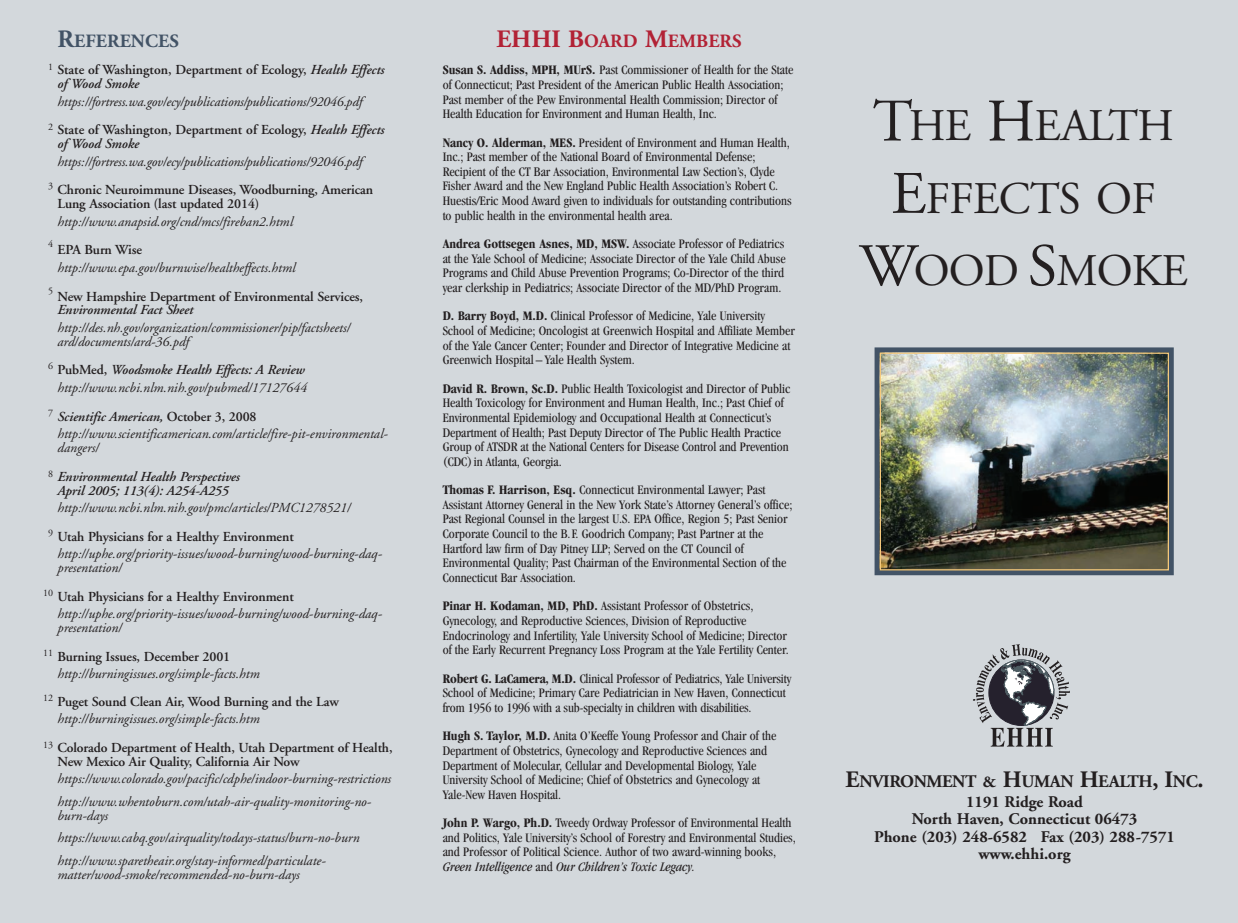
<style>
.page{position:relative;width:1238px;height:923px;background:#fff}
.page>*{position:absolute;margin:0;border:0;box-sizing:border-box;transform-origin:0 0}
.t1{font:45.12px/72.2px "Adobe Garamond";letter-spacing:-.015em;color:#231f20;text-align:center}
.t2{font:700 18.75px "Adobe Garamond";letter-spacing:.005em;color:#b22235}
.t3{font:700 18.75px "Adobe Garamond";letter-spacing:.005em;color:#425366}
.t4{font:700 17.62px "Adobe Garamond";letter-spacing:-.02em;color:#231f20}
.t5{font:700 16.25px/17.5px "Adobe Garamond";color:#231f20;text-align:center}
.t6{font:italic 13.75px/13.8px "Adobe Garamond";color:#231f20}
.t7{font:600 13.75px/13.8px "Adobe Garamond";letter-spacing:-.01em;color:#231f20}
.t8{font:italic 600 13.75px/13.8px "Adobe Garamond";letter-spacing:-.01em;color:#231f20}
.t9{font:condensed 13.5px/14.6px "Garamond";color:#231f20}
.t10{font:10px "Adobe Garamond";letter-spacing:-.015em;color:#231f20}
.s1{font-size:25px}
.s2{font-style:italic}
.s3{font-weight:600;font-style:normal}
.s4{font-weight:600}
.s5{font-weight:700}
.s6{font-size:60.25px}
.s7{font-size:23.5px}
.s8{font-size:16.5px}
</style>
<div class="page">
<div style="left:0;top:0;width:1238px;height:922px;background:#d3d8dc"></div>
<img style="left:881px;top:354px;width:286px;height:214px">
<div style="left:874px;top:347px;width:299px;height:228px;border:5px solid #425366"></div>
<svg style="left:973px;top:644px;width:96px;height:102px"></svg>
<div style="left:879px;top:352px;width:290px;height:218px;border:1px solid #f6ca7d"></div>
<h2 class="t3" style="left:58px;top:31px;width:123px"><span class="s1">R</span>EFERENCES</h2>
<p class="t7" style="left:58px;top:63px;width:328px">State of Washington, Department of Ecology, <span class="s2">Health Effects of Wood Smoke</span></p>
<p class="t6" style="left:58px;top:87px;width:328px;line-height:28.8px">https://fortress.wa.gov/ecy/publications/publications/92046.pdf<br><span class="s3">State of Washington, Department of Ecology,</span> <span class="s4">Health Effects</span></p>
<p class="t8" style="left:58px;top:137px;width:83px">of Wood Smoke</p>
<p class="t6" style="left:58px;top:155px;width:306px">https://fortress.wa.gov/ecy/publications/publications/92046.pdf</p>
<p class="t7" style="left:58px;top:183px;width:317px">Chronic Neuroimmune Diseases, Woodburning, American<br>Lung Association (last updated 2014)</p>
<p class="t6" style="left:58px;top:215px;width:237px">http://www.anapsid.org/cnd/mcs/fireban2.html</p>
<p class="t7" style="left:58px;top:243px;width:86px">EPA Burn Wise</p>
<p class="t6" style="left:58px;top:261px;width:239px">http://www.epa.gov/burnwise/healtheffects.html</p>
<p class="t7" style="left:58px;top:290px;width:307px">New Hampshire Department of Environmental Services,</p>
<p class="t8" style="left:58px;top:303px;width:137px">Environmental Fact Sheet</p>
<p class="t6" style="left:58px;top:321px;width:294px">http://des.nh.gov/organization/commissioner/pip/factsheets/ ard/documents/ard-36.pdf</p>
<p class="t6" style="left:58px;top:362px;width:251px;line-height:17.5px"><span class="s3">PubMed,</span> <span class="s4">Woodsmoke Health Effects: A Review </span>http://www.ncbi.nlm.nih.gov/pubmed/17127644</p>
<p class="t6" style="left:58px;top:408px;width:331px;line-height:17.5px"><span class="s4">Scientific American,</span> <span class="s3">October 3, 2008 </span>http://www.scientificamerican.com/article/fire-pit-environmental-</p>
<p class="t6" style="left:58px;top:441px;width:43px">dangers/</p>
<p class="t8" style="left:58px;top:470px;width:184px">Environmental Health Perspectives<br>April 2005; 113(4): A254-A255</p>
<p class="t6" style="left:58px;top:501px;width:294px">http://www.ncbi.nlm.nih.gov/pmc/articles/PMC1278521/</p>
<p class="t7" style="left:58px;top:530px;width:238px">Utah Physicians for a Healthy Environment</p>
<p class="t6" style="left:58px;top:547px;width:325px">http://uphe.org/priority-issues/wood-burning/wood-burning-daq&shy;presentation/</p>
<p class="t7" style="left:58px;top:590px;width:238px">Utah Physicians for a Healthy Environment</p>
<p class="t6" style="left:58px;top:607px;width:325px">http://uphe.org/priority-issues/wood-burning/wood-burning-daq&shy;presentation/</p>
<p class="t7" style="left:58px;top:650px;width:174px">Burning Issues, December 2001</p>
<p class="t6" style="left:58px;top:667px;width:204px">http://burningissues.org/simple-facts.htm</p>
<p class="t7" style="left:58px;top:695px;width:283px">Puget Sound Clean Air, Wood Burning and the Law</p>
<p class="t6" style="left:58px;top:712px;width:204px">http://burningissues.org/simple-facts.htm</p>
<p class="t7" style="left:58px;top:741px;width:336px">Colorado Department of Health, Utah Department of Health,<br>New Mexico Air Quality, California Air Now</p>
<p class="t6" style="left:58px;top:768px;width:335px;line-height:22.5px">https://www.colorado.gov/pacific/cdphe/indoor-burning-restrictions http://www.whentoburn.com/utah-air-quality-monitoring-no-</p>
<p class="t6" style="left:57px;top:804px;width:303px;line-height:22.5px">burn-days https://www.cabq.gov/airquality/todays-status/burn-no-burn http://www.sparetheair.org/stay-informed/particulate-</p>
<p class="t6" style="left:57px;top:867px;width:244px">matter/wood-smoke/recommended-no-burn-days</p>
<p class="t10" style="left:48px;top:61px;width:6px">1</p>
<p class="t10" style="left:48px;top:121px;width:6px">2</p>
<p class="t10" style="left:48px;top:180px;width:6px">3</p>
<p class="t10" style="left:48px;top:239px;width:6px">4</p>
<p class="t10" style="left:48px;top:285px;width:6px">5</p>
<p class="t10" style="left:48px;top:360px;width:6px">6</p>
<p class="t10" style="left:48px;top:407px;width:6px">7</p>
<p class="t10" style="left:48px;top:469px;width:6px">8</p>
<p class="t10" style="left:48px;top:527px;width:6px">9</p>
<p class="t10" style="left:43px;top:587px;width:11px">10</p>
<p class="t10" style="left:43px;top:647px;width:11px">11</p>
<p class="t10" style="left:43px;top:692px;width:11px">12</p>
<p class="t10" style="left:43px;top:739px;width:11px">13</p>
<h2 class="t2" style="left:496px;top:31px;width:247px"><span class="s1">EHHI B</span>OARD <span class="s1">M</span>EMBERS</h2>
<p class="t9" style="left:442px;top:63px;width:352px"><span class="s5">Susan S. Addiss, MPH, MUrS.</span> Past Commissioner of Health for the State of Connecticut; Past President of the American Public Health Association; Past member of the Pew Environmental Health Commission; Director of Health Education for Environment and Human Health, Inc.</p>
<p class="t9" style="left:442px;top:135px;width:350px"><span class="s5">Nancy O. Alderman, MES.</span> President of Environment and Human Health, Inc.; Past member of the National Board of Environmental Defense; Recipient of the CT Bar Association, Environmental Law Section’s, Clyde Fisher Award and the New England Public Health Association’s Robert C.<br>Huestis/Eric Mood Award given to individuals for outstanding contributions to public health in the environmental health area.</p>
<p class="t9" style="left:442px;top:236px;width:344px;text-align:justify"><span class="s5">Andrea Gottsegen Asnes, MD, MSW.</span> Associate Professor of Pediatrics at the Yale School of Medicine; Associate Director of the Yale Child Abuse Programs and Child Abuse Prevention Programs; Co-Director of the third year clerkship in Pediatrics; Associate Director of the MD/PhD Program.</p>
<p class="t9" style="left:442px;top:308px;width:354px"><span class="s5">D. Barry Boyd, M.D.</span> Clinical Professor of Medicine, Yale University School of Medicine; Oncologist at Greenwich Hospital and Affiliate Member of the Yale Cancer Center; Founder and Director of Integrative Medicine at Greenwich Hospital – Yale Health System.</p>
<p class="t9" style="left:442px;top:381px;width:349px"><span class="s5">David R. Brown, Sc.D.</span> Public Health Toxicologist and Director of Public Health Toxicology for Environment and Human Health, Inc.; Past Chief of Environmental Epidemiology and Occupational Health at Connecticut’s Department of Health; Past Deputy Director of The Public Health Practice Group of ATSDR at the National Centers for Disease Control and Prevention (CDC)in Atlanta, Georgia.</p>
<p class="t9" style="left:442px;top:482px;width:351px"><span class="s5">Thomas F. Harrison, Esq.</span> Connecticut Environmental Lawyer; Past Assistant Attorney General in the New York State’s Attorney General’s office; Past Regional Counsel in the largest U.S. EPA Office, Region 5; Past Senior Corporate Council to the B.F. Goodrich Company; Past Partner at the Hartford law firm of Day Pitney LLP; Served on the CT Council of Environmental Quality; Past Chairman of the Environmental Section of the Connecticut Bar Association.</p>
<p class="t9" style="left:442px;top:598px;width:347px"><span class="s5">Pinar H. Kodaman, MD, PhD.</span> Assistant Professor of Obstetrics, Gynecology, and Reproductive Sciences, Division of Reproductive Endocrinology and Infertility, Yale University School of Medicine; Director of the Early Recurrent Pregnancy Loss Program at the Yale Fertility Center.</p>
<p class="t9" style="left:442px;top:671px;width:350px"><span class="s5">Robert G. LaCamera, M.D.</span> Clinical Professor of Pediatrics, Yale University<br>School of Medicine; Primary Care Pediatrician in New Haven, Connecticut from 1956 to 1996 with a sub-specialty in children with disabilities.</p>
<p class="t9" style="left:443px;top:728px;width:335px"><span class="s5">Hugh S. Taylor, M.D.</span> Anita O’Keeffe Young Professor and Chair of the Department of Obstetrics, Gynecology and Reproductive Sciences and Department of Molecular, Cellular and Developmental Biology, Yale University School of Medicine; Chief of Obstetrics and Gynecology at Yale-New Haven Hospital.</p>
<p class="t9" style="left:443px;top:815px;width:354px"><span class="s5">John P. Wargo, Ph.D.</span> Tweedy Ordway Professor of Environmental Health and Politics, Yale University’s School of Forestry and Environmental Studies, and Professor of Political Science. Author of two award-winning books, <span class="s2">Green Intelligence</span> and <span class="s2">Our Children’s Toxic Legacy.</span></p>
<h1 class="t1" style="left:859px;top:91px;width:330px"><span class="s6">T</span>HE <span class="s6">H</span>EALTH<br><span class="s6">E</span>FFECTS OF<br><span class="s6">W</span>OOD <span class="s6">S</span>MOKE</h1>
<h3 class="t4" style="left:845px;top:771px;width:360px"><span class="s7">E</span>NVIRONMENT <span class="s8">&amp;</span> <span class="s7">H</span>UMAN <span class="s7">H</span>EALTH<span class="s7">, I</span>NC<span class="s7">.</span></h3>
<p class="t5" style="left:874px;top:793px;width:302px">1191 Ridge Road<br>North Haven, Connecticut 06473<br>Phone (203) 248-6582 Fax (203) 288-7571 www.ehhi.org</p>
</div>
